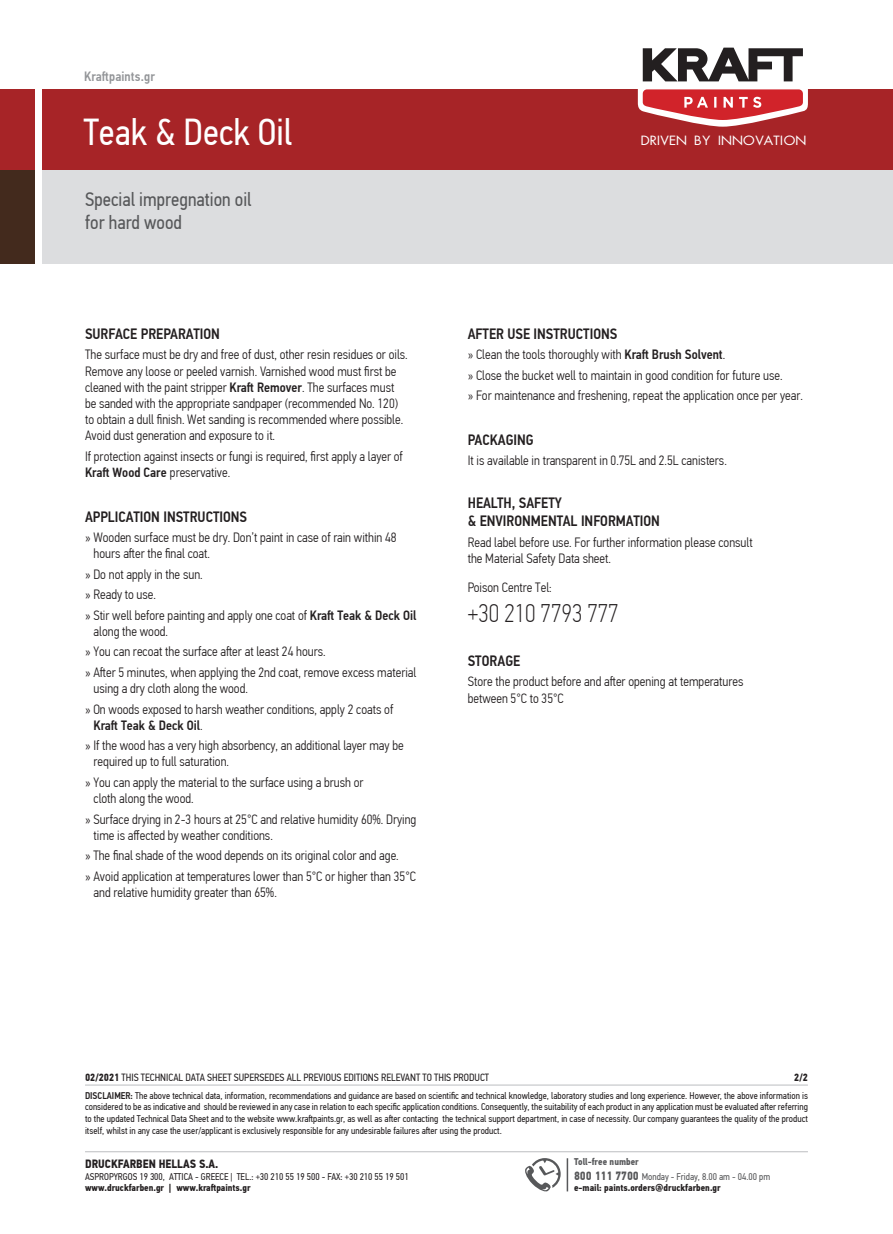
<style>
.page{position:relative;width:893px;height:1234px;background:#fff}
.page>*{position:absolute;margin:0;border:0;box-sizing:border-box;transform-origin:0 0}
.t1{font:37.5px "PF Din Text Cond Pro";color:#fff}
.t2{font:100 25.5px "PF Din Text Cond Pro";color:#231f20}
.t3{font:19.5px/22.5px "PF Din Text Cond Pro";color:#57585a}
.t4{font:500 15px/18px "PF Din Text Cond Pro";color:#231f20}
.t5{font:300 13.5px/20.4px "PF Din Text Cond Pro";color:#231f20}
.t6{font:13.5px "UB Future";color:#fff;scale:1.1 1}
.t7{font:500 13.5px "PF Din Text Cond Pro";letter-spacing:.01em;color:#939598}
.t8{font:700 12px "PF Din Text Cond Pro";color:#231f20}
.t9{font:10.5px "PF Din Text Cond Pro";color:#231f20}
.t10{font:700 10.5px "PF Din Text Cond Pro";color:#231f20}
.t11{font:9.75px/11.7px "PF Din Text Cond Pro";color:#231f20;text-align:justify}
.t12{font:700 9.75px "PF Din Text Cond Pro";color:#231f20}
.t13{font:9.75px/14.4px "PF Din Text Cond Pro";color:#57585a}
.s1{font-weight:500}
.s2{font-weight:700}
.s3{font-weight:700;font-size:12px}
</style>
<div class="page">
<div style="left:43px;top:89px;width:850px;height:81px;background:#a72427"></div>
<div style="left:0;top:89px;width:34px;height:81px;background:#a72427"></div>
<svg style="left:638px;top:47px;width:170px;height:80px"></svg>
<div style="left:43px;top:170px;width:850px;height:94px;background:#dcdddf"></div>
<hr style="left:85px;top:1151px;width:723px;height:1px;background:#bcbdc0">
<svg style="left:525px;top:1158px;width:36px;height:34px"></svg>
<hr style="left:567px;top:1157px;width:1px;height:34px;background:#57585a">
<hr style="left:85px;top:1084px;width:723px;height:1px;background:#bcbdc0">
<div style="left:0;top:170px;width:34px;height:94px;background:#432a1d"></div>
<p class="t7" style="left:84px;top:69px;width:72px">Kraftpaints.gr</p>
<h1 class="t1" style="left:84px;top:109px;width:210px">Teak &amp; Deck Oil</h1>
<h3 class="t3" style="left:85px;top:188px;width:168px">Special impregnation oil for hard wood</h3>
<p class="t4" style="left:85px;top:325px;width:136px">SURFACE PREPARATION</p>
<p class="t5" style="left:85px;top:346px;width:324px;line-height:16.2px">The surface must be dry and free of dust, other resin residues or oils.<br>Remove any loose or peeled varnish. Varnished wood must first be cleaned with the paint stripper <span class="s1">Kraft Remover</span>. The surfaces must be sanded with the appropriate sandpaper (recommended No. 120) to obtain a dull finish. Wet sanding is recommended where possible.<br>Avoid dust generation and exposure to it.</p>
<p class="t5" style="left:85px;top:448px;width:319px;line-height:16.2px">If protection against insects or fungi is required, first apply a layer of<br><span class="s1">Kraft Wood Care</span> preservative.</p>
<p class="t4" style="left:85px;top:507px;width:164px">APPLICATION INSTRUCTIONS</p>
<p class="t5" style="left:94px;top:529px;width:305px;line-height:16.2px;text-indent:-9px">» Wooden surface must be dry. Don’t paint in case of rain within 48 hours after the final coat.</p>
<p class="t5" style="left:85px;top:564px;width:333px">» Do not apply in the sun.<br>» Ready to use.<br>» Stir well before painting and apply one coat of <span class="s1">Kraft Teak &amp; Deck Oil</span></p>
<p class="t5" style="left:85px;top:621px;width:333px;text-indent:9px">along the wood.<br>» You can recoat the surface after at least 24 hours.<br>» After 5 minutes, when applying the 2nd coat, remove excess material</p>
<p class="t5" style="left:85px;top:678px;width:310px;text-indent:9px">using a dry cloth along the wood.<br>» On woods exposed to harsh weather conditions, apply 2 coats of</p>
<p class="t5" style="left:85px;top:714px;width:320px;text-indent:9px"><span class="s1">Kraft Teak &amp; Deck Oil</span>.<br>» If the wood has a very high absorbency, an additional layer may be</p>
<p class="t5" style="left:85px;top:751px;width:280px;text-indent:9px">required up to full saturation.<br>» You can apply the material to the surface using a brush or</p>
<p class="t5" style="left:85px;top:788px;width:333px;text-indent:9px">cloth along the wood.<br>» Surface drying in 2-3 hours at 25°C and relative humidity 60%. Drying</p>
<p class="t5" style="left:85px;top:824px;width:332px;text-indent:9px">time is affected by weather conditions.<br>» The final shade of the wood depends on its original color and age.<br>» Avoid application at temperatures lower than 5°C or higher than 35°C</p>
<p class="t5" style="left:94px;top:882px;width:185px">and relative humidity greater than 65%.</p>
<p class="t6" style="left:640px;top:133px;width:152px">DRIVEN BY INNOVATION</p>
<p class="t4" style="left:468px;top:325px;width:151px">AFTER USE INSTRUCTIONS</p>
<p class="t5" style="left:468px;top:344px;width:337px">» Clean the tools thoroughly with <span class="s1">Kraft Brush Solvent</span>.<br>» Close the bucket well to maintain in good condition for future use.<br>» For maintenance and freshening, repeat the application once per year.</p>
<p class="t4" style="left:468px;top:430px;width:67px">PACKAGING</p>
<p class="t5" style="left:468px;top:450px;width:261px">It is available in transparent in 0.75L and 2.5L canisters.</p>
<p class="t4" style="left:468px;top:494px;width:194px">HEALTH, SAFETY<br>&amp; ENVIRONMENTAL INFORMATION</p>
<p class="t5" style="left:468px;top:533px;width:286px;line-height:16.2px">Read label before use. For further information please consult the Material Safety Data sheet.</p>
<p class="t5" style="left:468px;top:577px;width:85px">Poison Centre Tel:</p>
<h2 class="t2" style="left:468px;top:599px;width:152px">+30 210 7793 777</h2>
<p class="t4" style="left:468px;top:651px;width:54px">STORAGE</p>
<p class="t5" style="left:468px;top:673px;width:277px;line-height:16.2px">Store the product before and after opening at temperatures between 5°C to 35°C</p>
<p class="t9" style="left:85px;top:1070px;width:406px"><span class="s2">02/2021</span> ΤHIS TECHNICAL DATA SHEET SUPERSEDES ALL PREVIOUS EDITIONS RELEVANT TO THIS PRODUCT</p>
<p class="t10" style="left:794px;top:1070px;width:15px">2/2</p>
<p class="t11" style="left:85px;top:1089px;width:724px"><span class="s1">DISCLAIMER:</span> The above technical data, information, recommendations and guidance are based on scientific and technical knowledge, laboratory studies and long experience. However, the above information is considered to be as indicative and should be reviewed in any case in relation to each specific application conditions. Consequently, the suitability of each product in any application must be evaluated after referring to the updated Technical Data Sheet and to the website www.kraftpaints.gr, as well as after contacting the technical support department, in case of necessity. Our company guarantees the quality of the product itself, whilst in any case the user/applicant is exclusively responsible for any undesirable failures after using the product.</p>
<p class="t8" style="left:85px;top:1156px;width:135px">DRUCKFARBEN HELLAS S.A.</p>
<p class="t11" style="left:85px;top:1170px;width:325px">ASPROPYRGOS 19 300, ATTICA - GREECE | TEL.: +30 210 55 19 500 - FAX: +30 210 55 19 501</p>
<p class="t12" style="left:85px;top:1181px;width:167px">www.druckfarben.gr | www.kraftpaints.gr</p>
<p class="t13" style="left:574px;top:1154px;width:198px"><span class="s2">Toll-free number<br></span><span class="s3">800 111 7700</span> Monday - Friday, 8.00 am - 04.00 pm</p>
<p class="t12" style="left:574px;top:1181px;width:148px">e-mail: paints.orders@druckfarben.gr</p>
</div>
